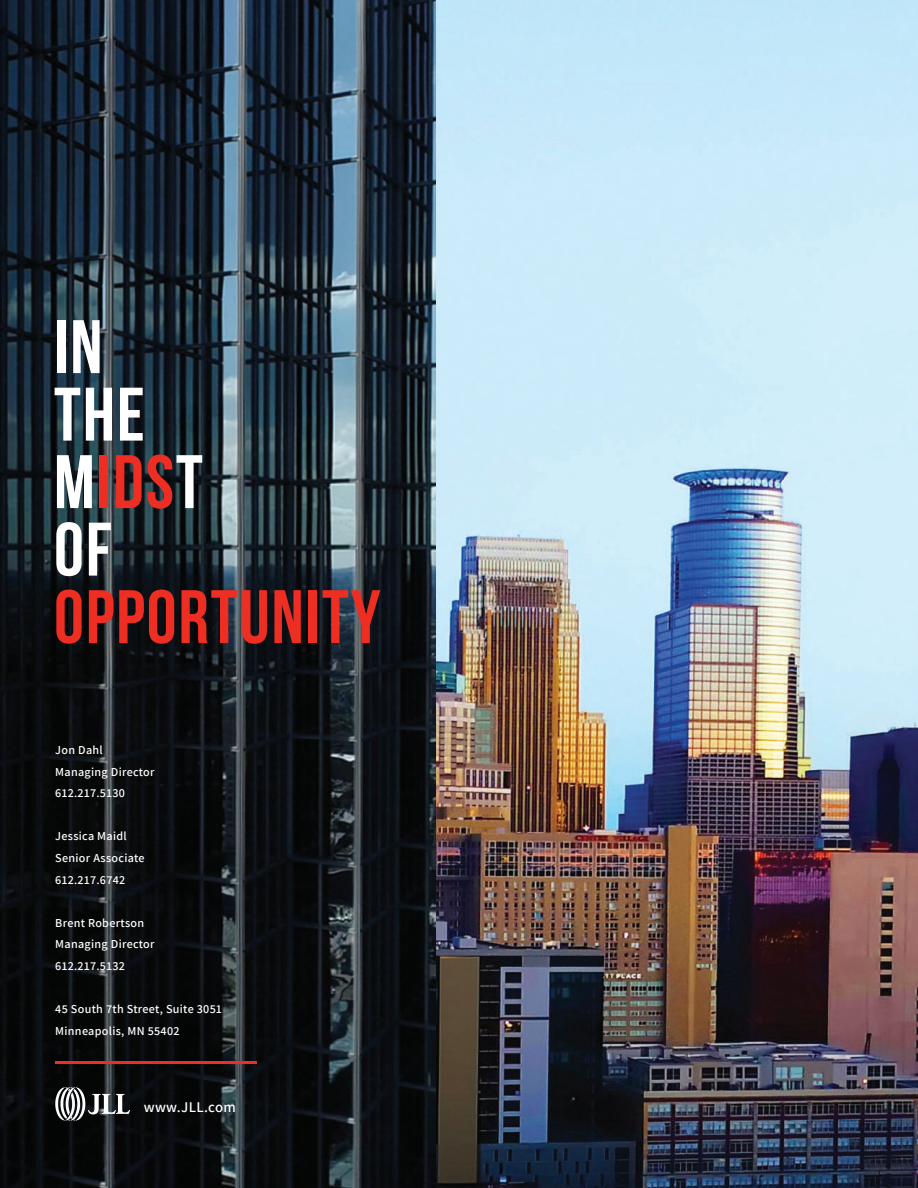
<style>
.page{position:relative;width:918px;height:1188px;background:#fff}
.page>*{position:absolute;margin:0;border:0;box-sizing:border-box;transform-origin:0 0}
.t1{font:700 75.6px/67.5px "Bebas Neue";letter-spacing:.025em;color:#fff}
.t2{font:700 75.6px "Bebas Neue";letter-spacing:.025em;color:#ee2e22}
.t3{font:600 14.85px "Assistant";letter-spacing:.025em;color:#fff}
.t4{font:600 12.15px/21.6px "Assistant";letter-spacing:.025em;color:#fff}
.s1{color:#ee2e22}
</style>
<div class="page">
<img style="left:0;top:0;width:918px;height:1188px">
<svg style="left:55px;top:1087px;width:75px;height:34px"></svg>
<hr style="left:55px;top:1061px;width:202px;height:3px;background:#ee2e22">
<h1 class="t1" style="left:54px;top:312px;width:150px">IN<br>THE<br>M<span class="s1">IDS</span>T<br>OF</h1>
<h1 class="t2" style="left:54px;top:576px;width:328px">OPPORTUNITY</h1>
<p class="t4" style="left:55px;top:739px;width:101px">Jon Dahl<br>Managing Director<br>612.217.5130</p>
<p class="t4" style="left:55px;top:825px;width:91px">Jessica Maidl<br>Senior Associate<br>612.217.6742</p>
<p class="t4" style="left:55px;top:911px;width:101px">Brent Robertson<br>Managing Director<br>612.217.5132</p>
<p class="t4" style="left:55px;top:998px;width:168px">45 South 7th Street, Suite 3051<br>Minneapolis, MN 55402</p>
<p class="t3" style="left:144px;top:1096px;width:94px">www.JLL.com</p>
</div>
